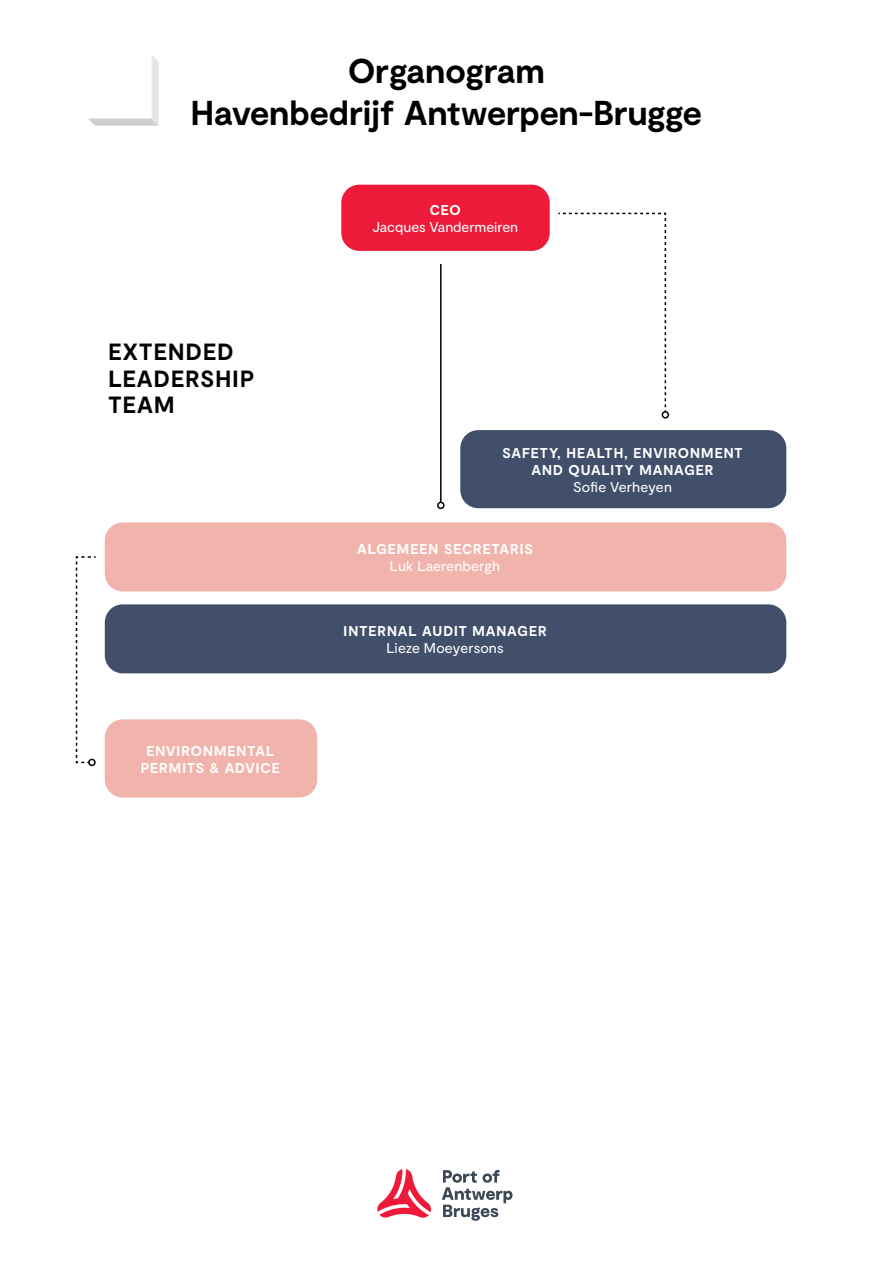
<style>
.page{position:relative;width:893px;height:1263px;background:#fff}
.page>*{position:absolute;margin:0;border:0;box-sizing:border-box;transform-origin:0 0}
.t1{font:700 34.5px/42px "Moderat";letter-spacing:-.005em;color:#000;text-align:center}
.t2{font:700 23.4px/26.4px "Moderat";letter-spacing:.055em;color:#000}
.t3{font:700 14.25px/17.1px "Moderat";letter-spacing:.07em;color:#fff;text-align:center}
.t4{font:14.25px "Moderat";color:#fff}
</style>
<div class="page">
<svg style="left:377px;top:1169px;width:55px;height:49px"></svg>
<svg style="left:442px;top:1170px;width:70px;height:51px"></svg>
<div style="left:341px;top:185px;width:209px;height:66px;background:#ed1a39;border-radius:18px"></div>
<div style="left:105px;top:522px;width:681px;height:69px;background:#f0b4ac;border-radius:18px"></div>
<div style="left:105px;top:604px;width:681px;height:69px;background:#424f6b;border-radius:18px"></div>
<div style="left:460px;top:430px;width:326px;height:78px;background:#424f6b;border-radius:18px"></div>
<hr style="left:440px;top:264px;width:2px;height:238px;background:#000">
<div style="left:437px;top:502px;width:8px;height:7px;border:2px solid #000;border-radius:50%"></div>
<svg style="left:88px;top:56px;width:71px;height:70px"></svg>
<div style="left:105px;top:719px;width:212px;height:78px;background:#f0b4ac;border-radius:18px"></div>
<svg style="left:558px;top:212px;width:109px;height:201px"></svg>
<div style="left:662px;top:411px;width:7px;height:8px;border:2px solid #000;border-radius:50%"></div>
<svg style="left:75px;top:556px;width:21px;height:208px"></svg>
<div style="left:88px;top:759px;width:8px;height:7px;border:2px solid #000;border-radius:50%"></div>
<h1 class="t1" style="left:191px;top:52px;width:513px">Organogram<br>Havenbedrijf Antwerpen-Brugge</h1>
<h2 class="t2" style="left:108px;top:340px;width:148px">EXTENDED<br>LEADERSHIP<br>TEAM</h2>
<p class="t3" style="left:141px;top:743px;width:140px">ENVIRONMENTAL<br>PERMITS &amp; ADVICE</p>
<p class="t3" style="left:430px;top:202px;width:33px">CEO</p>
<p class="t4" style="left:372px;top:218px;width:147px">Jacques Vandermeiren</p>
<p class="t3" style="left:502px;top:445px;width:242px">SAFETY, HEALTH, ENVIRONMENT<br>AND QUALITY MANAGER</p>
<p class="t4" style="left:573px;top:478px;width:100px">Sofie Verheyen</p>
<p class="t3" style="left:357px;top:541px;width:177px">ALGEMEEN SECRETARIS</p>
<p class="t4" style="left:390px;top:557px;width:112px">Luk Laerenbergh</p>
<p class="t3" style="left:344px;top:623px;width:204px">INTERNAL AUDIT MANAGER</p>
<p class="t4" style="left:386px;top:639px;width:119px">Lieze Moeyersons</p>
</div>
